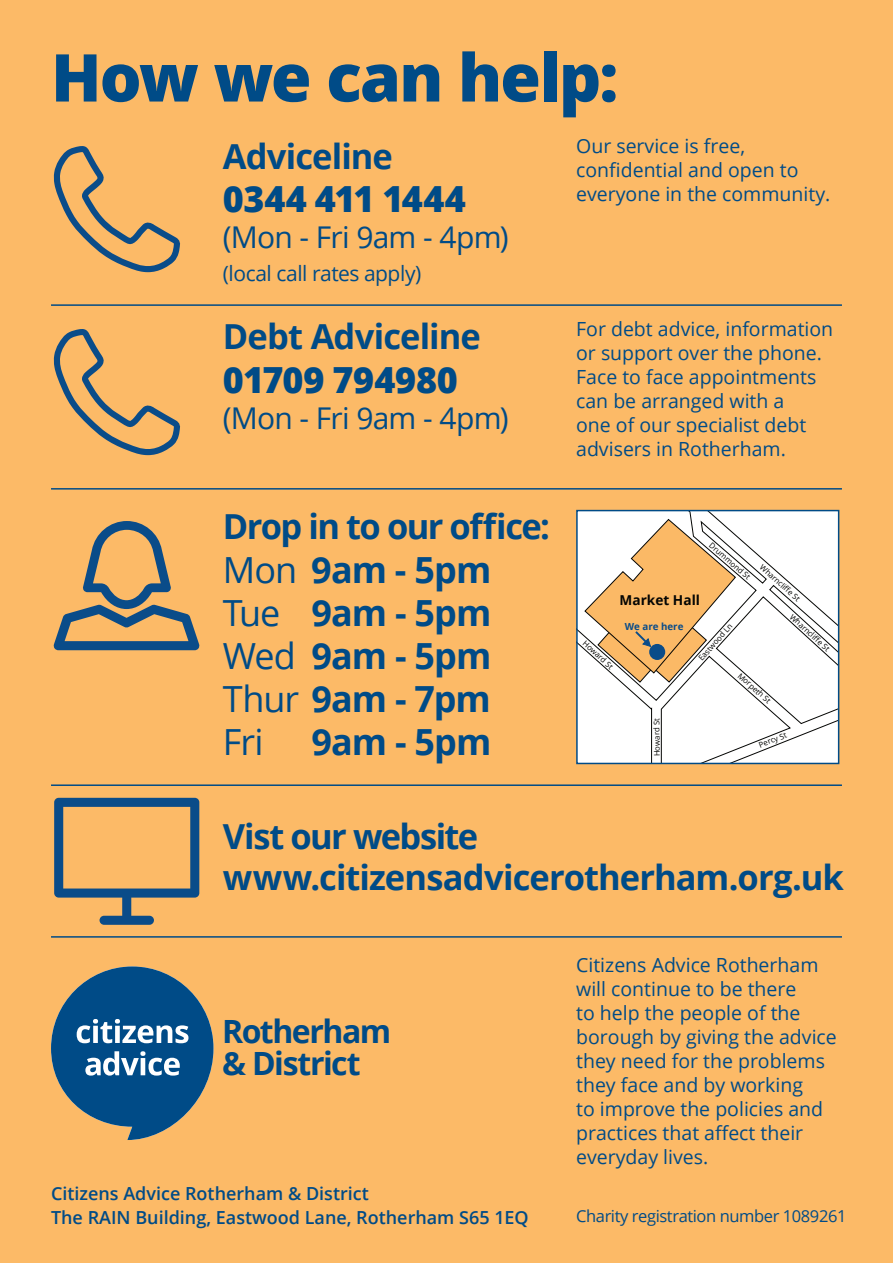
<style>
.page{position:relative;width:893px;height:1263px;background:#fcba67}
.page>*{position:absolute;margin:0;border:0;box-sizing:border-box;transform-origin:0 0}
.t1{font:800 66px "Open Sans";letter-spacing:-.03em;color:#004b87}
.t2{font:700 36px/43.2px "Open Sans";letter-spacing:-.025em;color:#004b87;text-align:justify}
.t3{font:800 36px "Open Sans";letter-spacing:-.01em;color:#004b87}
.t4{font:700 34.5px/41.4px "Open Sans";letter-spacing:-.03em;color:#004b87}
.t5{font:700 31.95px/32px "Open Sans";letter-spacing:-.045em;color:#004b87}
.t6{font:30px "Open Sans";letter-spacing:-.025em;color:#004b87}
.t7{font:21px "Open Sans";letter-spacing:-.025em;color:#004b87}
.t8{font:19.5px/24px "Open Sans";color:#004b87}
.t9{font:600 18px/24px "Open Sans";color:#004b87}
.t10{font:16.5px "Open Sans";letter-spacing:-.025em;color:#004b87}
.t11{font:700 13.65px "Open Sans";color:#040503}
.t12{font:700 9.75px "Open Sans";color:#0a4c89}
.t13{font:7.8px "Open Sans";color:#040503}
.s1{font-weight:400}
</style>
<div class="page">
<svg style="left:51px;top:966px;width:162px;height:174px"></svg>
<svg style="left:54px;top:146px;width:126px;height:126px"></svg>
<svg style="left:54px;top:329px;width:126px;height:126px"></svg>
<svg style="left:54px;top:521px;width:145px;height:129px"></svg>
<svg style="left:54px;top:798px;width:145px;height:127px"></svg>
<hr style="left:51px;top:304px;width:791px;height:2px;background:#004b87">
<hr style="left:51px;top:488px;width:791px;height:2px;background:#004b87">
<hr style="left:51px;top:784px;width:791px;height:2px;background:#004b87">
<hr style="left:51px;top:936px;width:791px;height:2px;background:#004b87">
<div style="left:579px;top:513px;width:257px;height:248px;background:#fff"></div>
<svg style="left:584px;top:513px;width:252px;height:217px"></svg>
<div style="left:576px;top:510px;width:263px;height:254px;border:2px solid #004b87"></div>
<h1 class="t1" style="left:51px;top:27px;width:569px">How we can help:</h1>
<h3 class="t4" style="left:223px;top:135px;width:172px">Adviceline</h3>
<h2 class="t3" style="left:223px;top:172px;width:245px">0344 411 1444</h2>
<h3 class="t6" style="left:223px;top:217px;width:287px">(Mon - Fri 9am - 4pm)</h3>
<p class="t7" style="left:223px;top:259px;width:200px">(local call rates apply)</p>
<h3 class="t4" style="left:223px;top:315px;width:260px">Debt Adviceline</h3>
<h2 class="t3" style="left:223px;top:352px;width:237px">01709 794980</h2>
<h3 class="t6" style="left:223px;top:397px;width:287px">(Mon - Fri 9am - 4pm)</h3>
<p class="t8" style="left:576px;top:134px;width:256px">Our service is free, confidential and open to everyone in the community.</p>
<p class="t8" style="left:576px;top:316px;width:259px">For debt advice, information or support over the phone.<br>Face to face appointments can be arranged with a<br>one of our specialist debt advisers in Rotherham.</p>
<h3 class="t4" style="left:223px;top:505px;width:329px">Drop in to our office:</h3>
<h2 class="t2" style="left:223px;top:547px;width:270px"><span class="s1">Mon</span> 9am - 5pm <span class="s1">Tue</span> 9am - 5pm <span class="s1">Wed</span> 9am - 5pm <span class="s1">Thur</span> 9am - 7pm <span class="s1">Fri</span></h2>
<h2 class="t2" style="left:311px;top:720px;width:182px">9am - 5pm</h2>
<p class="t13" style="left:714px;top:540px;width:53px;rotate:41deg">Drummond St</p>
<p class="t11" style="left:620px;top:590px;width:82px">Market Hall</p>
<p class="t12" style="left:625px;top:619px;width:60px">We are here</p>
<p class="t13" style="left:696px;top:656px;width:48px;rotate:-48deg">Eastwood Ln</p>
<p class="t13" style="left:587px;top:638px;width:39px;rotate:42deg">Howard St</p>
<p class="t13" style="left:765px;top:562px;width:52px;rotate:42deg">Wharncliffe St</p>
<p class="t13" style="left:795px;top:612px;width:52px;rotate:42deg">Wharncliffe St</p>
<p class="t13" style="left:652px;top:756px;width:39px;rotate:-91deg">Howard St</p>
<p class="t13" style="left:742px;top:670px;width:42px;rotate:41deg">Morpeth St</p>
<p class="t13" style="left:757px;top:740px;width:30px;rotate:-21deg">Percy St</p>
<h3 class="t4" style="left:223px;top:815px;width:622px">Vist our website www.citizensadvicerotherham.org.uk</h3>
<h3 class="t5" style="left:222px;top:1015px;width:170px">Rotherham &amp; District</h3>
<p class="t9" style="left:51px;top:1181px;width:479px">Citizens Advice Rotherham &amp; District<br>The RAIN Building, Eastwood Lane, Rotherham S65 1EQ</p>
<p class="t8" style="left:576px;top:952px;width:262px">Citizens Advice Rotherham will continue to be there<br>to help the people of the borough by giving the advice they need for the problems they face and by working<br>to improve the policies and practices that affect their everyday lives.</p>
<p class="t10" style="left:576px;top:1204px;width:272px">Charity registration number 1089261</p>
</div>
